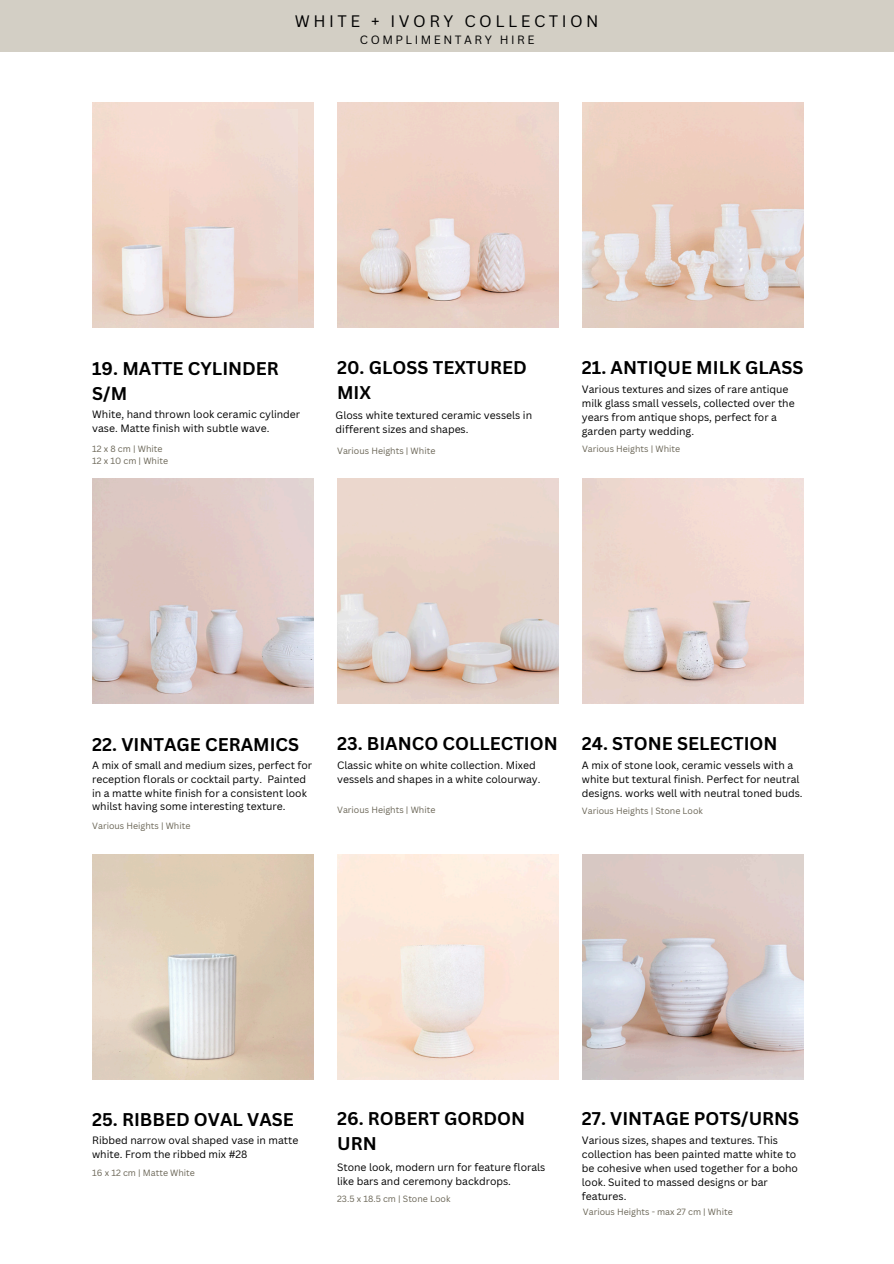
<style>
.page{position:relative;width:894px;height:1264px;background:#fff}
.page>*{position:absolute;margin:0;border:0;box-sizing:border-box;transform-origin:0 0}
.t1{font:700 18px/24.6px "Canva Sans";color:#000}
.t2{font:16.2px "Canva Sans";letter-spacing:.215em;color:#000}
.t3{font:11.7px "Canva Sans";letter-spacing:.215em;color:#000}
.t4{font:10.35px/13.8px "Canva Sans";color:#000}
.t5{font:8.85px "Canva Sans";color:#6b6657}
</style>
<div class="page">
<img style="left:92px;top:103px;width:222px;height:225px">
<img style="left:92px;top:478px;width:222px;height:225px">
<img style="left:92px;top:854px;width:222px;height:225px">
<img style="left:337px;top:103px;width:221px;height:225px">
<img style="left:337px;top:478px;width:221px;height:225px">
<img style="left:337px;top:854px;width:221px;height:225px">
<img style="left:582px;top:103px;width:221px;height:225px">
<img style="left:582px;top:478px;width:221px;height:225px">
<img style="left:582px;top:854px;width:221px;height:225px">
<div style="left:0;top:0;width:893px;height:51px;background:#d3cfc5"></div>
<img style="left:169px;top:109px;width:129px;height:208px">
<p class="t2" style="left:295px;top:10px;width:305px">WHITE + IVORY COLLECTION</p>
<p class="t3" style="left:360px;top:31px;width:176px">COMPLIMENTARY HIRE</p>
<p class="t1" style="left:92px;top:355px;width:188px">19. MATTE CYLINDER<br>S/M</p>
<h3 class="t4" style="left:92px;top:407px;width:209px">White, hand thrown look ceramic cylinder vase. Matte finish with subtle wave.</h3>
<h1 class="t1" style="left:337px;top:354px;width:191px">20. GLOSS TEXTURED<br>MIX</h1>
<p class="t4" style="left:335px;top:408px;width:198px">Gloss white textured ceramic vessels in different sizes and shapes.</p>
<p class="t1" style="left:581px;top:354px;width:223px">21. ANTIQUE MILK GLASS</p>
<p class="t4" style="left:581px;top:382px;width:214px">Various textures and sizes of rare antique milk glass small vessels, collected over the years from antique shops, perfect for a garden party wedding.</p>
<h3 class="t5" style="left:92px;top:443px;width:72px">12 x 8 cm | White</h3>
<p class="t5" style="left:92px;top:454px;width:77px">12 x 10 cm | White</p>
<p class="t5" style="left:337px;top:444px;width:100px">Various Heights | White</p>
<p class="t5" style="left:582px;top:442px;width:100px">Various Heights | White</p>
<p class="t1" style="left:92px;top:731px;width:208px">22. VINTAGE CERAMICS</p>
<h1 class="t4" style="left:92px;top:758px;width:221px">A mix of small and medium sizes, perfect for reception florals or cocktail party. Painted in a matte white finish for a consistent look whilst having some interesting texture.</h1>
<h1 class="t5" style="left:92px;top:819px;width:100px">Various Heights | White</h1>
<p class="t1" style="left:337px;top:730px;width:222px">23. BIANCO COLLECTION</p>
<p class="t4" style="left:337px;top:758px;width:205px">Classic white on white collection. Mixed vessels and shapes in a white colourway.</p>
<h3 class="t5" style="left:337px;top:803px;width:100px">Various Heights | White</h3>
<p class="t1" style="left:581px;top:730px;width:197px">24. STONE SELECTION</p>
<h3 class="t4" style="left:581px;top:758px;width:222px">A mix of stone look, ceramic vessels with a white but textural finish. Perfect for neutral designs. works well with neutral toned buds.</h3>
<h3 class="t5" style="left:581px;top:804px;width:122px">Various Heights | Stone Look</h3>
<h2 class="t1" style="left:92px;top:1106px;width:203px">25. RIBBED OVAL VASE</h2>
<p class="t4" style="left:92px;top:1133px;width:208px">Ribbed narrow oval shaped vase in matte white. From the ribbed mix #28</p>
<p class="t5" style="left:92px;top:1166px;width:104px">16 x 12 cm | Matte White</p>
<p class="t1" style="left:337px;top:1105px;width:189px">26. ROBERT GORDON<br>URN</p>
<p class="t4" style="left:337px;top:1160px;width:210px">Stone look, modern urn for feature florals like bars and ceremony backdrops.</p>
<h1 class="t5" style="left:337px;top:1192px;width:115px">23.5 x 18.5 cm | Stone Look</h1>
<h3 class="t1" style="left:581px;top:1105px;width:219px">27. VINTAGE POTS/URNS</h3>
<h1 class="t4" style="left:581px;top:1133px;width:217px">Various sizes, shapes and textures. This collection has been painted matte white to be cohesive when used together for a boho look. Suited to massed designs or bar features.</h1>
<h1 class="t5" style="left:582px;top:1205px;width:151px">Various Heights - max 27 cm | White</h1>
</div>
